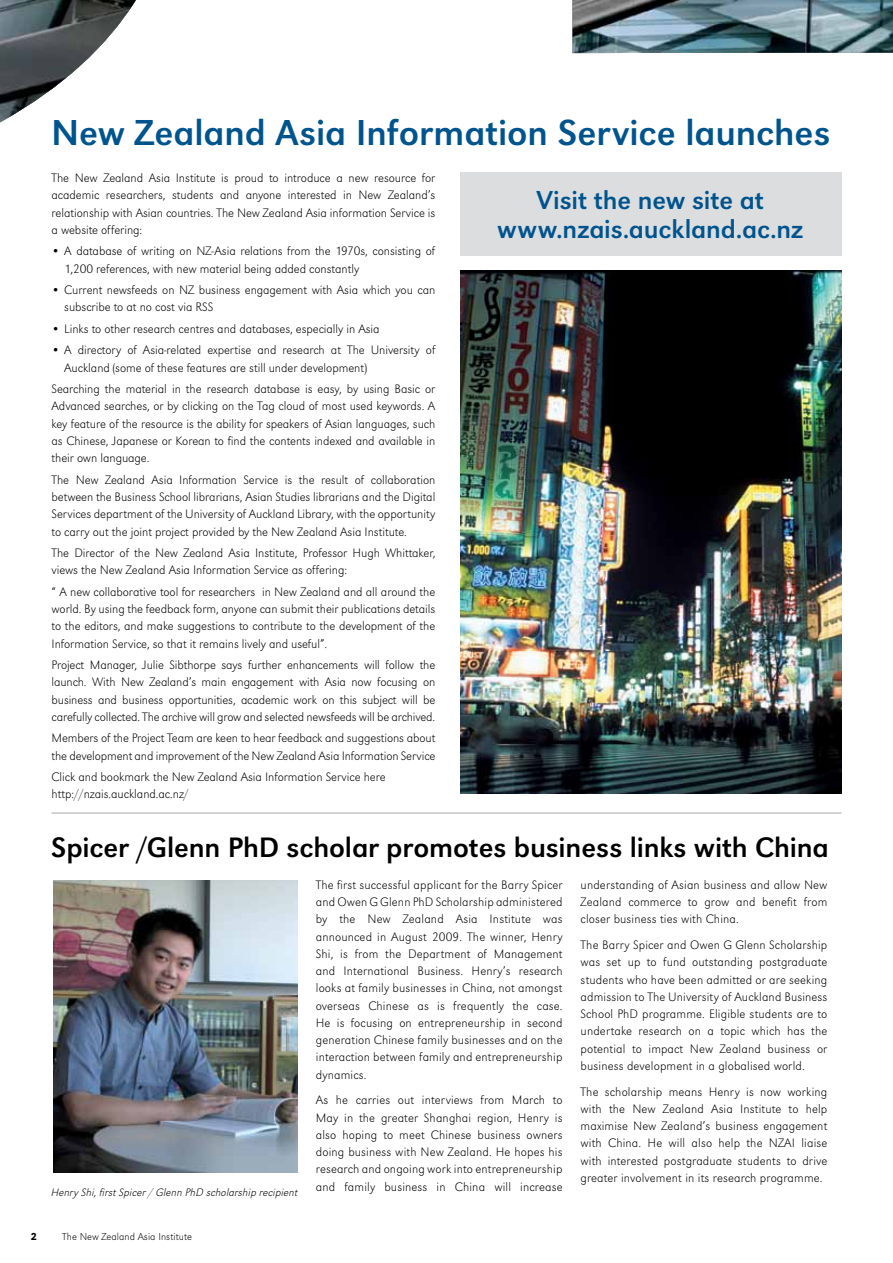
<style>
.page{position:relative;width:893px;height:1263px;background:#fff}
.page>*{position:absolute;margin:0;border:0;box-sizing:border-box;transform-origin:0 0}
.t1{font:37.5px "Grot Macron Reg";color:#00548e}
.t2{font:29.25px "Grot Macron Reg";letter-spacing:-.005em;color:#000}
.t3{font:27px/29.2px "Grot Macron Reg";letter-spacing:-.005em;color:#00548e;text-align:center}
.t4{font:12.75px/17.2px "Grot Macron Extra Lt";letter-spacing:-.005em;color:#000;text-align:justify}
.t5{font:11.25px "Grot Macron Extra Lt Ita";letter-spacing:.005em;color:#000}
.t6{font:10.5px "Grot Macron Extra Lt";letter-spacing:.005em;color:#000}
.t7{font:500 10.5px "Grot Macron";color:#000}
</style>
<div class="page">
<img style="left:460px;top:271px;width:382px;height:523px">
<div style="left:460px;top:172px;width:382px;height:84px;background:#dcddde"></div>
<hr style="left:51px;top:813px;width:791px;height:1px;background:#a7a9ac">
<img style="left:53px;top:880px;width:245px;height:292px">
<svg style="left:0;top:0;width:893px;height:123px"></svg>
<h1 class="t1" style="left:51px;top:111px;width:781px">New Zealand Asia Information Service launches</h1>
<p class="t4" style="left:52px;top:169px;width:385px">The New Zealand Asia Institute is proud to introduce a new resource for academic researchers, students and anyone interested in New Zealand’s relationship with Asian countries. The New Zealand Asia information Service is a website offering:</p>
<p class="t4" style="left:64px;top:243px;width:372px;text-indent:-13px">• A database of writing on NZ-Asia relations from the 1970s, consisting of<br>1,200 references, with new material being added constantly</p>
<p class="t4" style="left:64px;top:281px;width:372px;text-indent:-13px">• Current newsfeeds on NZ business engagement with Asia which you can subscribe to at no cost via RSS</p>
<p class="t4" style="left:52px;top:320px;width:330px">• Links to other research centres and databases, especially in Asia</p>
<p class="t4" style="left:64px;top:342px;width:373px;text-indent:-13px">• A directory of Asia-related expertise and research at The University of<br>Auckland (some of these features are still under development)</p>
<p class="t4" style="left:52px;top:380px;width:385px">Searching the material in the research database is easy, by using Basic or Advanced searches, or by clicking on the Tag cloud of most used keywords. A key feature of the resource is the ability for speakers of Asian languages, such as Chinese, Japanese or Korean to find the contents indexed and available in their own language.</p>
<p class="t4" style="left:52px;top:471px;width:385px">The New Zealand Asia Information Service is the result of collaboration between the Business School librarians, Asian Studies librarians and the Digital Services department of the University of Auckland Library, with the opportunity to carry out the joint project provided by the New Zealand Asia Institute.</p>
<p class="t4" style="left:52px;top:544px;width:385px">The Director of the New Zealand Asia Institute, Professor Hugh Whittaker, views the New Zealand Asia Information Service as offering:</p>
<p class="t4" style="left:52px;top:583px;width:385px">“ A new collaborative tool for researchers in New Zealand and all around the world. By using the feedback form, anyone can submit their publications details to the editors, and make suggestions to contribute to the development of the Information Service, so that it remains lively and useful”.</p>
<p class="t4" style="left:52px;top:656px;width:385px">Project Manager, Julie Sibthorpe says further enhancements will follow the launch. With New Zealand’s main engagement with Asia now focusing on business and business opportunities, academic work on this subject will be carefully collected. The archive will grow and selected newsfeeds will be archived.</p>
<p class="t4" style="left:52px;top:729px;width:385px">Members of the Project Team are keen to hear feedback and suggestions about the development and improvement of the New Zealand Asia Information Service</p>
<p class="t4" style="left:52px;top:768px;width:336px">Click and bookmark the New Zealand Asia Information Service here http://nzais.auckland.ac.nz/</p>
<h3 class="t3" style="left:497px;top:186px;width:307px">Visit the new site at www.nzais.auckland.ac.nz</h3>
<h2 class="t2" style="left:51px;top:830px;width:779px">Spicer /Glenn PhD scholar promotes business links with China</h2>
<p class="t5" style="left:51px;top:1186px;width:248px">Henry Shi, first Spicer / Glenn PhD scholarship recipient</p>
<p class="t7" style="left:31px;top:1230px;width:8px">2</p>
<p class="t6" style="left:62px;top:1230px;width:131px">The New Zealand Asia Institute</p>
<p class="t4" style="left:316px;top:876px;width:248px">The first successful applicant for the Barry Spicer and Owen G Glenn PhD Scholarship administered by the New Zealand Asia Institute was announced in August 2009. The winner, Henry Shi, is from the Department of Management and International Business. Henry’s research looks at family businesses in China, not amongst overseas Chinese as is frequently the case.<br>He is focusing on entrepreneurship in second generation Chinese family businesses and on the interaction between family and entrepreneurship dynamics.</p>
<p class="t4" style="left:316px;top:1092px;width:248px">As he carries out interviews from March to May in the greater Shanghai region, Henry is also hoping to meet Chinese business owners doing business with New Zealand. He hopes his research and ongoing work into entrepreneurship and family business in China will increase</p>
<p class="t4" style="left:581px;top:876px;width:248px">understanding of Asian business and allow New Zealand commerce to grow and benefit from closer business ties with China.</p>
<p class="t4" style="left:581px;top:936px;width:248px">The Barry Spicer and Owen G Glenn Scholarship was set up to fund outstanding postgraduate students who have been admitted or are seeking admission to The University of Auckland Business School PhD programme. Eligible students are to undertake research on a topic which has the potential to impact New Zealand business or business development in a globalised world.</p>
<p class="t4" style="left:581px;top:1083px;width:248px">The scholarship means Henry is now working with the New Zealand Asia Institute to help maximise New Zealand’s business engagement with China. He will also help the NZAI liaise with interested postgraduate students to drive greater involvement in its research programme.</p>
</div>
